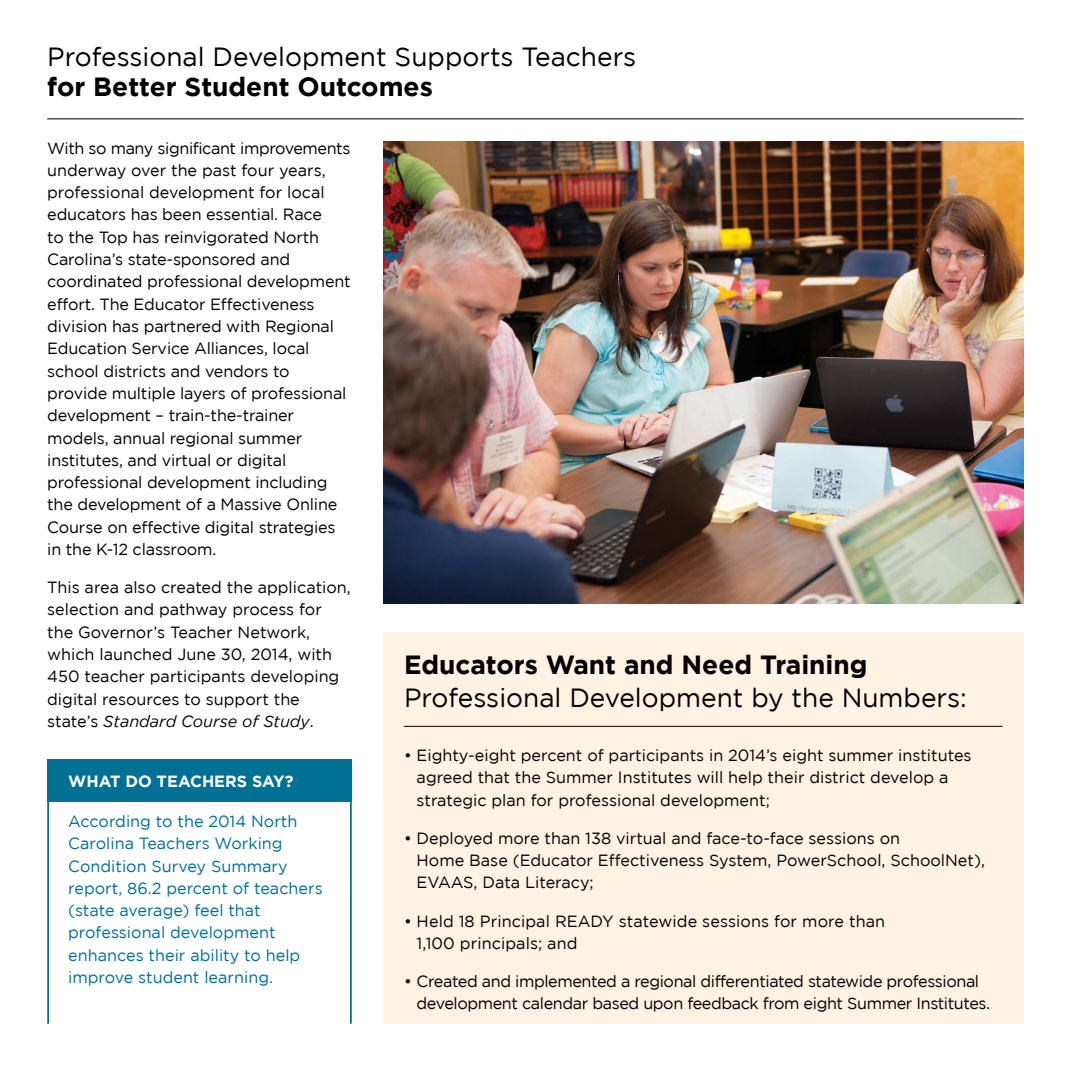
<style>
.page{position:relative;width:1071px;height:1071px;background:#fff}
.page>*{position:absolute;margin:0;border:0;box-sizing:border-box;transform-origin:0 0}
.t1{font:26.25px "Gotham";color:#000}
.t2{font:700 26.25px "Gotham";color:#000}
.t3{font:16.1px/22.2px "Gotham";letter-spacing:-.01em;color:#000}
.t4{font:16.1px/22.2px "Gotham";color:#007094}
.t5{font:700 16.1px "Gotham";color:#fff}
.s1{font-style:italic}
</style>
<div class="page">
<div style="left:383px;top:633px;width:641px;height:391px;background:#fef2e2"></div>
<img style="left:383px;top:142px;width:641px;height:462px">
<div style="left:47px;top:759px;width:305px;height:42px;background:#007094"></div>
<hr style="left:47px;top:759px;width:2px;height:265px;background:#007094">
<hr style="left:350px;top:759px;width:2px;height:265px;background:#007094">
<hr style="left:47px;top:118px;width:977px;height:1px;background:#000">
<hr style="left:404px;top:726px;width:599px;height:1px;background:#000">
<h1 class="t1" style="left:47px;top:43px;width:591px">Professional Development Supports Teachers</h1>
<h1 class="t2" style="left:47px;top:72px;width:387px">for Better Student Outcomes</h1>
<p class="t3" style="left:47px;top:137px;width:305px">With so many significant improvements underway over the past four years, professional development for local educators has been essential. Race<br>to the Top has reinvigorated North Carolina’s state-sponsored and coordinated professional development effort. The Educator Effectiveness division has partnered with Regional Education Service Alliances, local school districts and vendors to provide multiple layers of professional development – train-the-trainer models, annual regional summer institutes, and virtual or digital professional development including the development of a Massive Online Course on effective digital strategies in the K-12 classroom.</p>
<p class="t3" style="left:47px;top:576px;width:305px">This area also created the application, selection and pathway process for the Governor’s Teacher Network, which launched June 30, 2014, with 450 teacher participants developing digital resources to support the state’s <span class="s1">Standard Course of Study</span>.</p>
<p class="t5" style="left:68px;top:772px;width:227px">WHAT DO TEACHERS SAY?</p>
<p class="t4" style="left:68px;top:810px;width:256px">According to the 2014 North<br>Carolina Teachers Working<br>Condition Survey Summary report, 86.2 percent of teachers (state average) feel that professional development enhances their ability to help improve student learning.</p>
<h1 class="t2" style="left:404px;top:650px;width:465px">Educators Want and Need Training</h1>
<h1 class="t1" style="left:404px;top:684px;width:564px">Professional Development by the Numbers:</h1>
<p class="t3" style="left:417px;top:744px;width:557px;text-indent:-13px">• Eighty-eight percent of participants in 2014’s eight summer institutes agreed that the Summer Institutes will help their district develop a strategic plan for professional development;</p>
<p class="t3" style="left:417px;top:827px;width:570px;text-indent:-13px">• Deployed more than 138 virtual and face-to-face sessions on<br>Home Base (Educator Effectiveness System, PowerSchool, SchoolNet),<br>EVAAS, Data Literacy;</p>
<p class="t3" style="left:417px;top:909px;width:470px;text-indent:-13px">• Held 18 Principal READY statewide sessions for more than<br>1,100 principals; and</p>
<p class="t3" style="left:417px;top:970px;width:575px;text-indent:-13px">• Created and implemented a regional differentiated statewide professional development calendar based upon feedback from eight Summer Institutes.</p>
</div>
